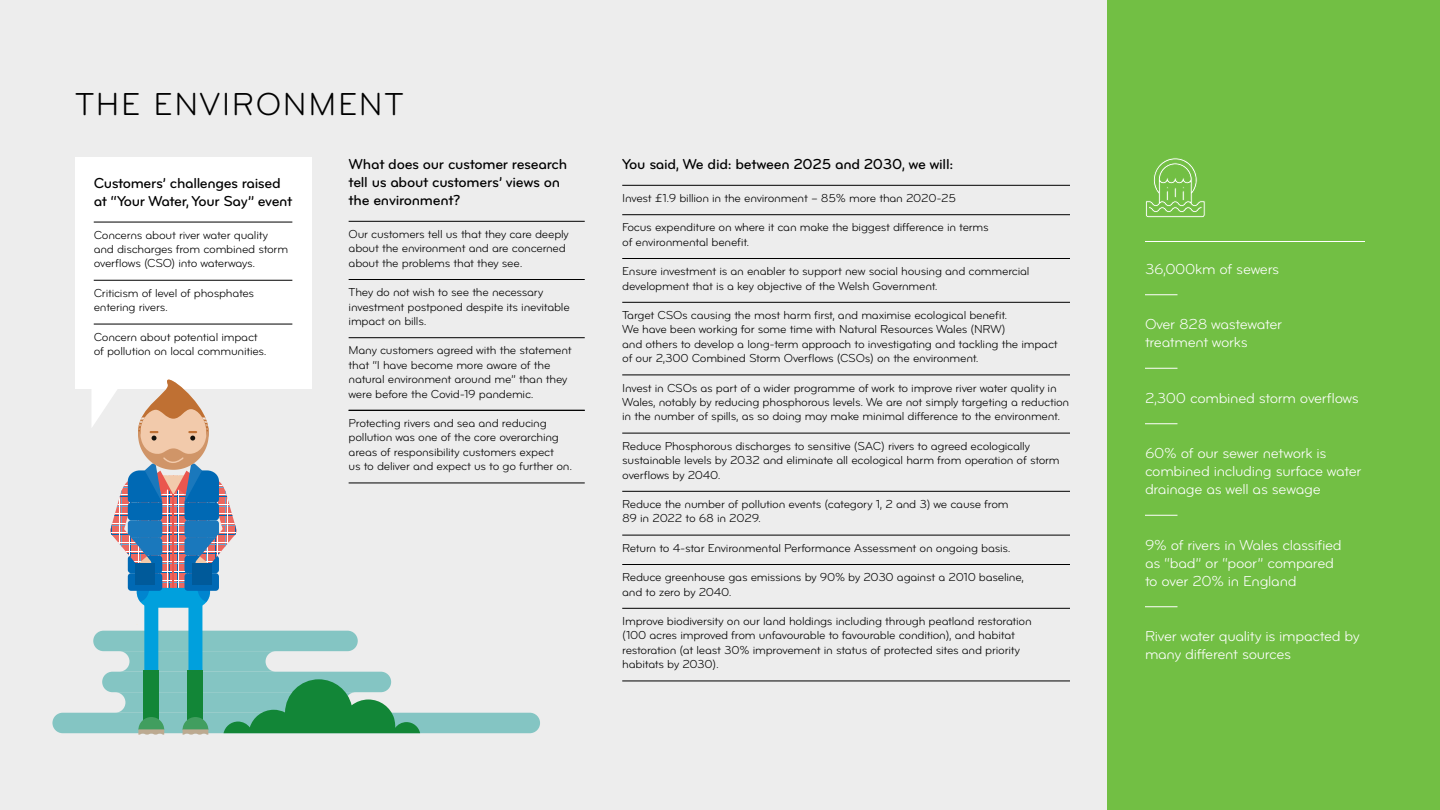
<style>
.page{position:relative;width:1440px;height:810px;background:#ededed}
.page>*{position:absolute;margin:0;border:0;box-sizing:border-box;transform-origin:0 0}
.t1{font:33px "Bryant Pro Regular Alternate";letter-spacing:.05em;color:#000}
.t2{font:15px/18px "Bryant Pro Regular Alternate";letter-spacing:-.02em;color:#fff}
.t3{font:15px/18px "Bryant Pro Medium Alternate";letter-spacing:-.025em;color:#000}
.t4{font:12px/14.4px "Bryant Pro Regular Alternate";letter-spacing:-.02em;color:#000}
</style>
<div class="page">
<div style="left:75px;top:158px;width:236px;height:231px;background:#fff"></div>
<hr style="left:94px;top:222px;width:198px;height:1px;background:#000">
<hr style="left:94px;top:280px;width:198px;height:1px;background:#000">
<hr style="left:94px;top:324px;width:198px;height:1px;background:#000">
<hr style="left:349px;top:221px;width:236px;height:1px;background:#000">
<hr style="left:349px;top:279px;width:236px;height:1px;background:#000">
<hr style="left:349px;top:338px;width:236px;height:1px;background:#000">
<hr style="left:349px;top:410px;width:236px;height:1px;background:#000">
<hr style="left:349px;top:483px;width:236px;height:1px;background:#000">
<div style="left:1108px;top:0;width:332px;height:810px;background:#72bf44"></div>
<hr style="left:1145px;top:241px;width:220px;height:1px;background:#fff">
<hr style="left:1145px;top:295px;width:32px;height:1px;background:#fff">
<hr style="left:1145px;top:368px;width:32px;height:1px;background:#fff">
<hr style="left:1145px;top:424px;width:32px;height:1px;background:#fff">
<hr style="left:1145px;top:515px;width:32px;height:1px;background:#fff">
<hr style="left:1145px;top:607px;width:32px;height:1px;background:#fff">
<svg style="left:1145px;top:158px;width:60px;height:60px"></svg>
<hr style="left:622px;top:185px;width:448px;height:1px;background:#000">
<hr style="left:622px;top:215px;width:448px;height:1px;background:#000">
<hr style="left:622px;top:258px;width:448px;height:1px;background:#000">
<hr style="left:622px;top:302px;width:448px;height:1px;background:#000">
<hr style="left:622px;top:375px;width:448px;height:1px;background:#000">
<hr style="left:622px;top:433px;width:448px;height:1px;background:#000">
<hr style="left:622px;top:491px;width:448px;height:1px;background:#000">
<hr style="left:622px;top:535px;width:448px;height:1px;background:#000">
<hr style="left:622px;top:564px;width:448px;height:1px;background:#000">
<hr style="left:622px;top:608px;width:448px;height:1px;background:#000">
<hr style="left:622px;top:681px;width:448px;height:1px;background:#000">
<svg style="left:119px;top:651px;width:157px;height:21px;background:#91cac8"></svg>
<div style="left:102px;top:672px;width:289px;height:20px;background:#84c5c3;border-radius:10px"></div>
<div style="left:93px;top:631px;width:265px;height:20px;background:#84c5c3;border-radius:10px"></div>
<div style="left:52px;top:713px;width:488px;height:20px;background:#84c5c3;border-radius:10px"></div>
<hr style="left:237px;top:487px;width:1px;height:50px;background:#fff">
<div style="left:188px;top:595px;width:14px;height:134px;background:#00a0dd;border-radius:7px"></div>
<div style="left:144px;top:595px;width:14px;height:134px;background:#00a0dd;border-radius:7px"></div>
<hr style="left:237px;top:524px;width:1px;height:43px;background:#fff">
<svg style="left:92px;top:379px;width:145px;height:229px"></svg>
<hr style="left:173px;top:495px;width:1px;height:93px;background:#ea564e">
<div style="left:143px;top:670px;width:16px;height:56px;background:#128637"></div>
<div style="left:188px;top:670px;width:15px;height:56px;background:#128637"></div>
<svg style="left:115px;top:679px;width:305px;height:56px"></svg>
<h1 class="t1" style="left:75px;top:84px;width:330px">THE ENVIRONMENT</h1>
<p class="t3" style="left:94px;top:174px;width:200px">Customers’ challenges raised at “Your Water, Your Say” event</p>
<p class="t4" style="left:94px;top:228px;width:196px">Concerns about river water quality and discharges from combined storm overflows (CSO) into waterways.</p>
<p class="t4" style="left:94px;top:286px;width:162px">Criticism of level of phosphates entering rivers.</p>
<p class="t4" style="left:94px;top:330px;width:175px">Concern about potential impact of pollution on local communities.</p>
<p class="t3" style="left:349px;top:155px;width:220px">What does our customer research tell us about customers’ views on the environment?</p>
<p class="t4" style="left:349px;top:227px;width:222px">Our customers tell us that they care deeply about the environment and are concerned about the problems that they see.</p>
<p class="t4" style="left:349px;top:285px;width:223px">They do not wish to see the necessary investment postponed despite its inevitable impact on bills.</p>
<p class="t4" style="left:349px;top:343px;width:225px">Many customers agreed with the statement that “I have become more aware of the natural environment around me” than they were before the Covid-19 pandemic.</p>
<p class="t4" style="left:349px;top:416px;width:225px">Protecting rivers and sea and reducing pollution was one of the core overarching areas of responsibility customers expect<br>us to deliver and expect us to go further on.</p>
<p class="t3" style="left:622px;top:155px;width:333px">You said, We did: between 2025 and 2030, we will:</p>
<p class="t4" style="left:622px;top:191px;width:335px">Invest £1.9 billion in the environment – 85% more than 2020-25</p>
<p class="t4" style="left:622px;top:220px;width:368px">Focus expenditure on where it can make the biggest difference in terms of environmental benefit.</p>
<p class="t4" style="left:622px;top:264px;width:409px">Ensure investment is an enabler to support new social housing and commercial development that is a key objective of the Welsh Government.</p>
<p class="t4" style="left:622px;top:308px;width:437px">Target CSOs causing the most harm first, and maximise ecological benefit.<br>We have been working for some time with Natural Resources Wales (NRW)<br>and others to develop a long-term approach to investigating and tackling the impact of our 2,300 Combined Storm Overflows (CSOs) on the environment.</p>
<p class="t4" style="left:622px;top:380px;width:449px">Invest in CSOs as part of a wider programme of work to improve river water quality in<br>Wales, notably by reducing phosphorous levels. We are not simply targeting a reduction in the number of spills, as so doing may make minimal difference to the environment.</p>
<p class="t4" style="left:622px;top:439px;width:439px">Reduce Phosphorous discharges to sensitive (SAC) rivers to agreed ecologically sustainable levels by 2032 and eliminate all ecological harm from operation of storm overflows by 2040.</p>
<p class="t4" style="left:622px;top:497px;width:388px">Reduce the number of pollution events (category 1, 2 and 3) we cause from<br>89 in 2022 to 68 in 2029.</p>
<p class="t4" style="left:622px;top:541px;width:390px">Return to 4-star Environmental Performance Assessment on ongoing basis.</p>
<p class="t4" style="left:622px;top:570px;width:403px">Reduce greenhouse gas emissions by 90% by 2030 against a 2010 baseline, and to zero by 2040.</p>
<p class="t4" style="left:622px;top:614px;width:411px">Improve biodiversity on our land holdings including through peatland restoration (100 acres improved from unfavourable to favourable condition), and habitat restoration (at least 30% improvement in status of protected sites and priority habitats by 2030).</p>
<p class="t2" style="left:1145px;top:260px;width:136px">36,000km of sewers</p>
<p class="t2" style="left:1145px;top:315px;width:139px">Over 828 wastewater treatment works</p>
<p class="t2" style="left:1145px;top:389px;width:216px">2,300 combined storm overflows</p>
<p class="t2" style="left:1145px;top:444px;width:218px">60% of our sewer network is combined including surface water drainage as well as sewage</p>
<p class="t2" style="left:1145px;top:536px;width:198px">9% of rivers in Wales classified as “bad” or “poor” compared to over 20% in England</p>
<p class="t2" style="left:1145px;top:627px;width:216px">River water quality is impacted by many different sources</p>
</div>
